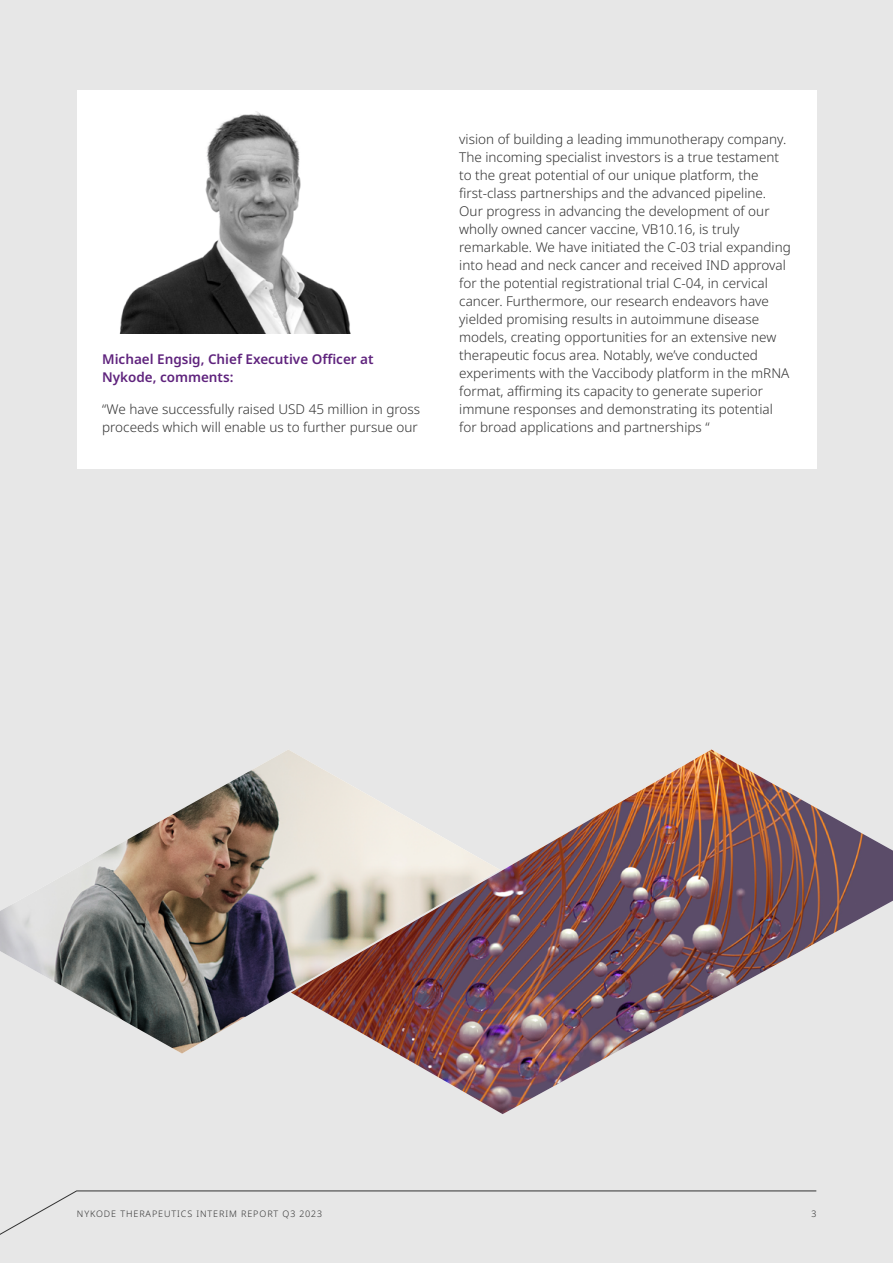
<style>
.page{position:relative;width:893px;height:1263px;background:#e7e7e7}
.page>*{position:absolute;margin:0;border:0;box-sizing:border-box;transform-origin:0 0}
.NYK-Body-9{font:300 13.5px/18px "Noto Sans";color:#323232}
.NYK-Mellem2-Purple{font:600 13.5px/18px "Noto Sans";color:#5f237d}
.t1{font:300 9px "Noto Sans";letter-spacing:.1em;color:#323232}
</style>
<div class="page">
<div style="left:77px;top:90px;width:740px;height:378px;background:#fff"></div>
<img style="left:119px;top:111px;width:232px;height:223px">
<svg style="left:0;top:1190px;width:817px;height:45px"></svg>
<img style="left:0;top:750px;width:291px;height:303px">
<img style="left:291px;top:749px;width:602px;height:365px">
<p class="NYK-Mellem2-Purple" style="left:102px;top:351px;width:273px">Michael Engsig, Chief Executive Officer at<br>Nykode, comments:</p>
<p class="NYK-Body-9" style="left:102px;top:400px;width:320px">“We have successfully raised USD 45 million in gross proceeds which will enable us to further pursue our</p>
<p class="NYK-Body-9" style="left:459px;top:130px;width:333px">vision of building a leading immunotherapy company.<br>The incoming specialist investors is a true testament to the great potential of our unique platform, the first-class partnerships and the advanced pipeline.<br>Our progress in advancing the development of our wholly owned cancer vaccine, VB10.16, is truly remarkable. We have initiated the C-03 trial expanding into head and neck cancer and received IND approval for the potential registrational trial C-04, in cervical cancer. Furthermore, our research endeavors have yielded promising results in autoimmune disease models, creating opportunities for an extensive new therapeutic focus area. Notably, we’ve conducted experiments with the Vaccibody platform in the mRNA format, affirming its capacity to generate superior immune responses and demonstrating its potential for broad applications and partnerships “</p>
<p class="t1" style="left:77px;top:1208px;width:247px">NYKODE THERAPEUTICS INTERIM REPORT Q3 2023</p>
<p class="t1" style="left:811px;top:1208px;width:6px">3</p>
</div>
